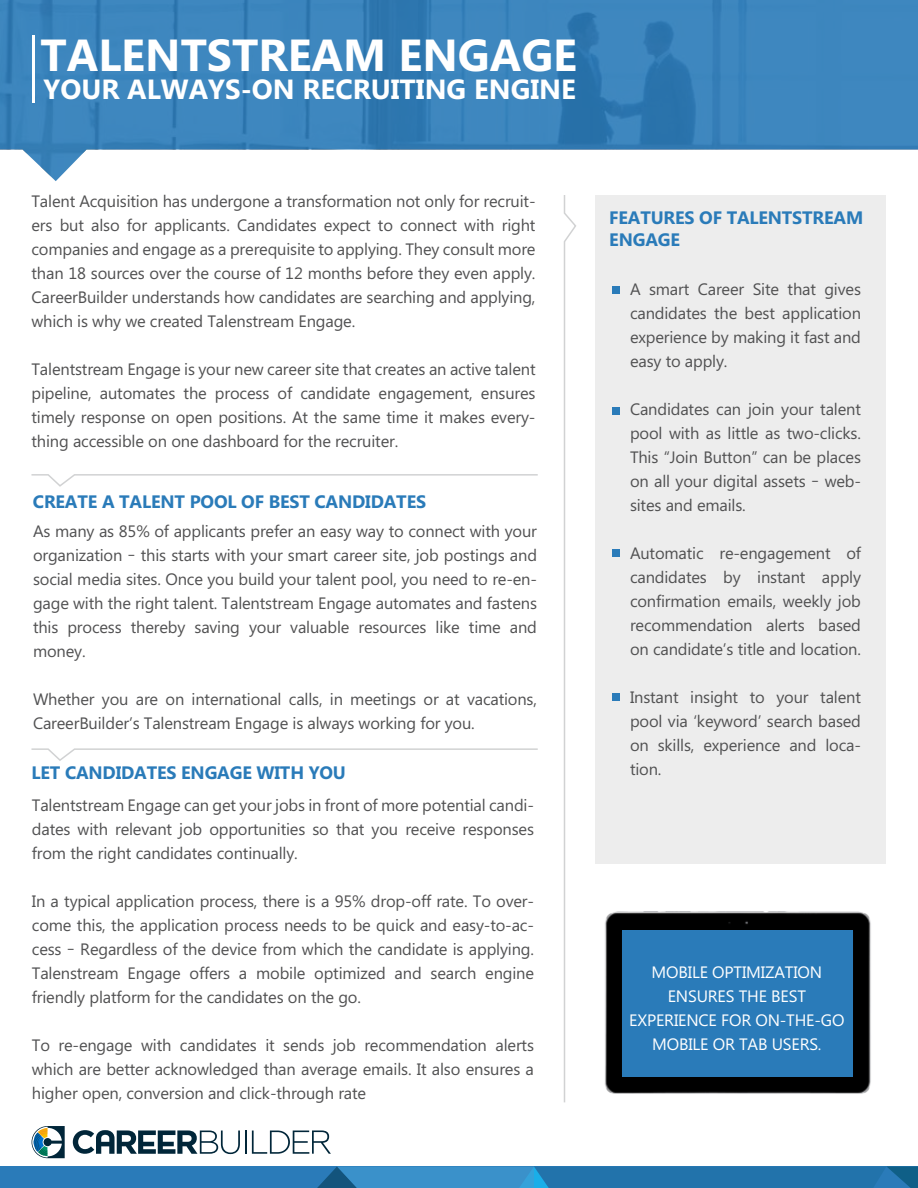
<style>
.page{position:relative;width:918px;height:1188px;background:#fff}
.page>*{position:absolute;margin:0;border:0;box-sizing:border-box;transform-origin:0 0}
.t1{font:700 44.85px "Microsoft Phags Pa";color:#fff}
.t2{font:700 27.75px "Microsoft Phags Pa";color:#fff}
.t3{font:700 18px/21.6px "Microsoft Phags Pa";letter-spacing:-.01em;color:#2a7bb9}
.t4{font:16.5px/24px "Microsoft Phags Pa";letter-spacing:-.01em;color:#515152;text-align:justify}
.t5{font:16.5px/24px "Microsoft Phags Pa";letter-spacing:-.01em;color:#fff;text-align:center}
</style>
<div class="page">
<svg style="left:0;top:0;width:918px;height:181px;fill:#3e87bf"></svg>
<hr style="left:32px;top:36px;width:3px;height:67px;background:#fff">
<div style="left:596px;top:195px;width:290px;height:669px;background:#ededed"></div>
<div style="left:613px;top:286px;width:7px;height:8px;background:#2a7bb9"></div>
<div style="left:613px;top:407px;width:7px;height:7px;background:#2a7bb9"></div>
<div style="left:613px;top:550px;width:7px;height:7px;background:#2a7bb9"></div>
<div style="left:613px;top:693px;width:7px;height:7px;background:#2a7bb9"></div>
<svg style="left:73px;top:1130px;width:167px;height:24px"></svg>
<hr style="left:245px;top:1131px;width:2px;height:23px;background:#012639">
<svg style="left:252px;top:1130px;width:79px;height:24px"></svg>
<svg style="left:32px;top:1126px;width:33px;height:32px"></svg>
<svg style="left:31px;top:474px;width:507px;height:13px"></svg>
<svg style="left:31px;top:748px;width:507px;height:13px"></svg>
<svg style="left:563px;top:195px;width:13px;height:908px"></svg>
<img style="left:604px;top:912px;width:267px;height:182px">
<div style="left:722px;top:1080px;width:30px;height:6px;background:#000"></div>
<div style="left:622px;top:930px;width:231px;height:146px;background:#2a7bb9"></div>
<div style="left:0;top:1166px;width:918px;height:22px;background:#2a7bb9"></div>
<svg style="left:317px;top:1166px;width:601px;height:22px"></svg>
<h1 class="t1" style="left:41px;top:23px;width:538px">TALENTSTREAM ENGAGE</h1>
<h2 class="t2" style="left:44px;top:70px;width:534px">YOUR ALWAYS-ON RECRUITING ENGINE</h2>
<p class="t4" style="left:32px;top:188px;width:506px">Talent Acquisition has undergone a transformation not only for recruit&shy;ers but also for applicants. Candidates expect to connect with right companies and engage as a prerequisite to applying. They consult more than 18 sources over the course of 12 months before they even apply.<br>CareerBuilder understands how candidates are searching and applying, which is why we created Talenstream Engage.</p>
<p class="t4" style="left:32px;top:356px;width:506px">Talentstream Engage is your new career site that creates an active talent pipeline, automates the process of candidate engagement, ensures timely response on open positions. At the same time it makes every&shy;thing accessible on one dashboard for the recruiter.</p>
<p class="t3" style="left:33px;top:490px;width:395px">CREATE A TALENT POOL OF BEST CANDIDATES</p>
<p class="t4" style="left:33px;top:519px;width:506px">As many as 85% of applicants prefer an easy way to connect with your organization – this starts with your smart career site, job postings and social media sites. Once you build your talent pool, you need to re-en&shy;gage with the right talent. Talentstream Engage automates and fastens this process thereby saving your valuable resources like time and money.</p>
<p class="t4" style="left:33px;top:687px;width:506px">Whether you are on international calls, in meetings or at vacations,<br>CareerBuilder’s Talenstream Engage is always working for you.</p>
<p class="t3" style="left:31px;top:761px;width:316px">LET CANDIDATES ENGAGE WITH YOU</p>
<p class="t4" style="left:32px;top:792px;width:504px">Talentstream Engage can get your jobs in front of more potential candi&shy;dates with relevant job opportunities so that you receive responses from the right candidates continually.</p>
<p class="t4" style="left:32px;top:888px;width:504px">In a typical application process, there is a 95% drop-off rate. To over&shy;come this, the application process needs to be quick and easy-to-ac&shy;cess – Regardless of the device from which the candidate is applying.<br>Talenstream Engage offers a mobile optimized and search engine friendly platform for the candidates on the go.</p>
<p class="t4" style="left:32px;top:1032px;width:504px">To re-engage with candidates it sends job recommendation alerts which are better acknowledged than average emails. It also ensures a higher open, conversion and click-through rate</p>
<p class="t3" style="left:609px;top:206px;width:255px">FEATURES OF TALENTSTREAM<br>ENGAGE</p>
<p class="t4" style="left:630px;top:276px;width:233px">A smart Career Site that gives candidates the best application experience by making it fast and easy to apply.</p>
<p class="t4" style="left:630px;top:396px;width:233px">Candidates can join your talent pool with as little as two-clicks.<br>This “Join Button” can be places on all your digital assets – web&shy;sites and emails.</p>
<p class="t4" style="left:630px;top:540px;width:233px">Automatic re-engagement of candidates by instant apply confirmation emails, weekly job recommendation alerts based on candidate’s title and location.</p>
<p class="t4" style="left:630px;top:684px;width:233px">Instant insight to your talent pool via ‘keyword’ search based on skills, experience and loca&shy;tion.</p>
<p class="t5" style="left:629px;top:959px;width:217px">MOBILE OPTIMIZATION<br>ENSURES THE BEST<br>EXPERIENCE FOR ON-THE-GO<br>MOBILE OR TAB USERS.</p>
</div>
